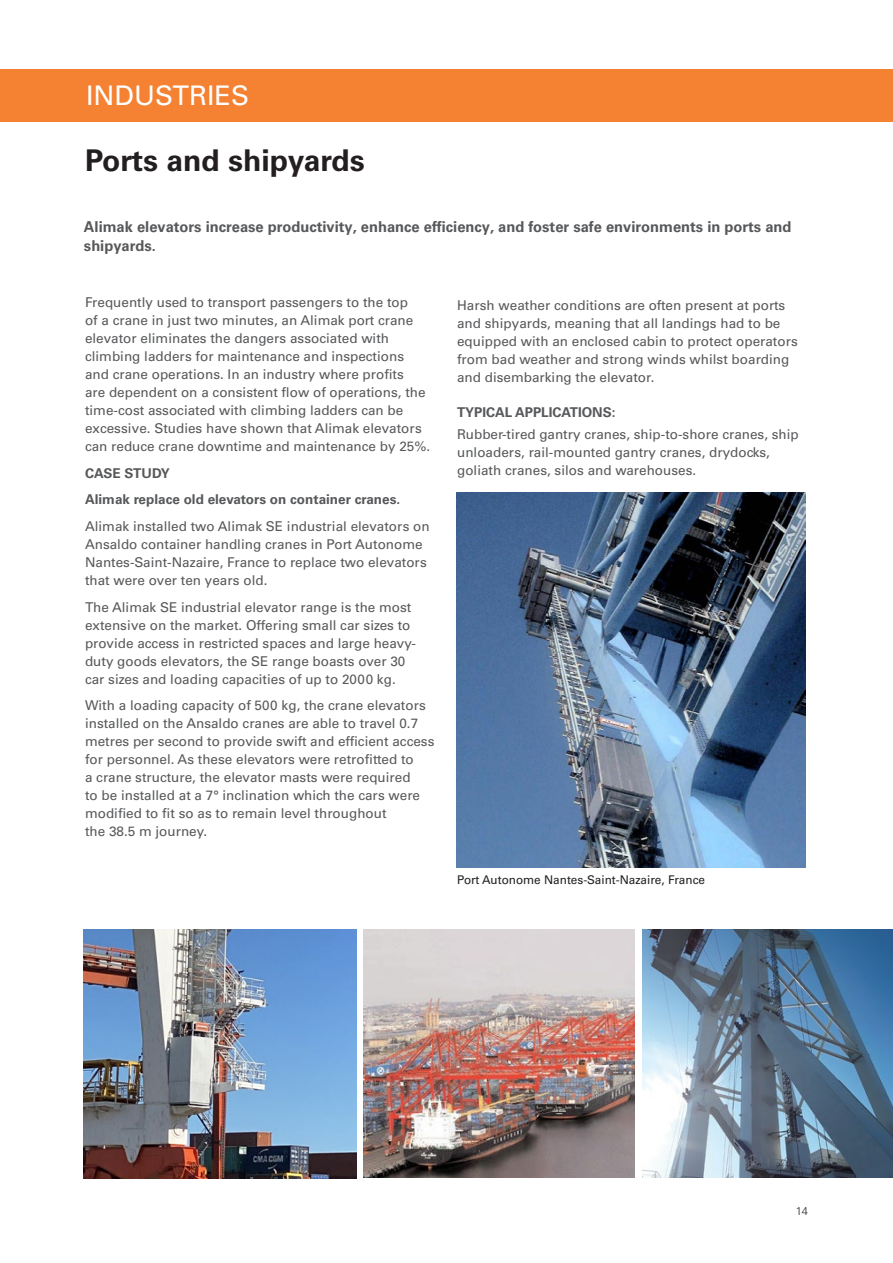
<style>
.page{position:relative;width:893px;height:1263px;background:#fff}
.page>*{position:absolute;margin:0;border:0;box-sizing:border-box;transform-origin:0 0}
.t1{font:700 30px "Univers LT Std";color:#231f20}
.t2{font:27px "Univers LT Std";color:#fff}
.Introduction_text{font:700 15px/19.5px "Univers LT Std";color:#57585a}
.Regular_text{font:13.5px/18px "Univers LT Std";color:#57585a}
.Regular_text-2{font:700 13.5px "Univers LT Std";color:#57585a}
.Headline{font:700 13.5px "Univers LT Std";color:#57585a}
.Image_caption{font:12px "Univers LT Std";color:#231f20}
.t3{font:300 11.25px "Univers LT Std";color:#231f20}
</style>
<div class="page">
<div style="left:0;top:69px;width:893px;height:52px;background:#f48232"></div>
<img style="left:456px;top:492px;width:350px;height:375px">
<img style="left:84px;top:929px;width:272px;height:250px">
<img style="left:364px;top:929px;width:271px;height:249px">
<img style="left:642px;top:929px;width:251px;height:249px">
<h2 class="t2" style="left:86px;top:79px;width:164px">INDUSTRIES</h2>
<p class="t1" style="left:85px;top:142px;width:281px">Ports and shipyards</p>
<p class="Introduction_text" style="left:84px;top:217px;width:709px">Alimak elevators increase productivity, enhance efficiency, and foster safe environments in ports and shipyards.</p>
<p class="Regular_text" style="left:85px;top:294px;width:347px">Frequently used to transport passengers to the top<br>of a crane in just two minutes, an Alimak port crane elevator eliminates the dangers associated with climbing ladders for maintenance and inspections and crane operations. In an industry where profits<br>are dependent on a consistent flow of operations, the time-cost associated with climbing ladders can be excessive. Studies have shown that Alimak elevators can reduce crane downtime and maintenance by 25%.</p>
<p class="Regular_text-2" style="left:85px;top:465px;width:86px">CASE STUDY</p>
<p class="Regular_text-2" style="left:85px;top:492px;width:317px">Alimak replace old elevators on container cranes.</p>
<p class="Regular_text" style="left:85px;top:517px;width:346px">Alimak installed two Alimak SE industrial elevators on Ansaldo container handling cranes in Port Autonome Nantes-Saint-Nazaire, France to replace two elevators that were over ten years old.</p>
<p class="Regular_text" style="left:85px;top:598px;width:333px">The Alimak SE industrial elevator range is the most extensive on the market. Offering small car sizes to provide access in restricted spaces and large heavy&shy;duty goods elevators, the SE range boasts over 30 car sizes and loading capacities of up to 2000 kg.</p>
<p class="Regular_text" style="left:85px;top:696px;width:351px">With a loading capacity of 500 kg, the crane elevators installed on the Ansaldo cranes are able to travel 0.7 metres per second to provide swift and efficient access for personnel. As these elevators were retrofitted to<br>a crane structure, the elevator masts were required<br>to be installed at a 7° inclination which the cars were modified to fit so as to remain level throughout<br>the 38.5 m journey.</p>
<p class="Regular_text" style="left:457px;top:296px;width:342px">Harsh weather conditions are often present at ports and shipyards, meaning that all landings had to be equipped with an enclosed cabin to protect operators from bad weather and strong winds whilst boarding and disembarking the elevator.</p>
<p class="Headline" style="left:457px;top:404px;width:160px">TYPICAL APPLICATIONS:</p>
<p class="Regular_text" style="left:457px;top:425px;width:343px">Rubber-tired gantry cranes, ship-to-shore cranes, ship unloaders, rail-mounted gantry cranes, drydocks, goliath cranes, silos and warehouses.</p>
<p class="Image_caption" style="left:457px;top:873px;width:249px">Port Autonome Nantes-Saint-Nazaire, France</p>
<p class="t3" style="left:796px;top:1204px;width:14px">14</p>
</div>
